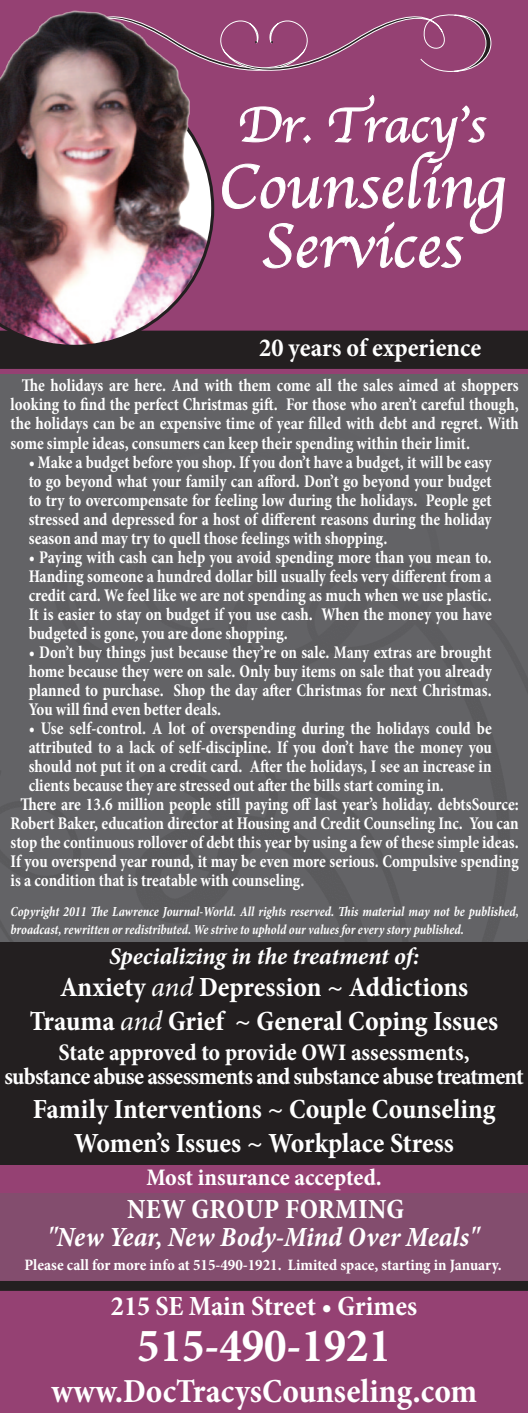
<style>
.page{position:relative;width:528px;height:1413px;background:#fff}
.page>*{position:absolute;margin:0;border:0;box-sizing:border-box;transform-origin:0 0}
.t1{font:63.8px/59.4px "Apple Chancery";color:#fff;text-align:center}
.t2{font:51.2px "Apple Chancery";color:#fff}
.t3{font:700 condensed 48px "Minion Pro";color:#fff}
.t4{font:700 condensed 34px "Minion Pro";color:#fff}
.t5{font:700 condensed 28px/34px "Minion Pro";letter-spacing:-.005em;color:#fff;text-align:center}
.t6{font:italic 700 condensed 28px "Minion Pro";color:#fff}
.t7{font:700 condensed 26px "Minion Pro";color:#fff}
.t8{font:700 condensed 24px/24px "Minion Pro";letter-spacing:-.015em;color:#fff;text-align:center}
.t9{font:italic 700 24px "Minion Pro";letter-spacing:-.005em;color:#fff}
.t10{font:700 condensed 18px/19px "Minion Pro";color:#fff;text-align:justify;scale:.9 1}
.t11{font:700 condensed 16px "Minion Pro";color:#fff}
.t12{font:italic 700 condensed 14px/18px "Minion Pro";letter-spacing:-.005em;color:#fff;scale:.9 1}
.s1{font-weight:400;font-style:italic;font-stretch:normal}
</style>
<div class="page">
<div style="left:0;top:350px;width:527px;height:936px;background:#636366"></div>
<div style="left:0;top:0;width:527px;height:374px;background:#954173"></div>
<div style="left:1px;top:332px;width:525px;height:36px;background:#231f20"></div>
<div style="left:0;top:331px;width:527px;height:38px;border:2px solid #231f20"></div>
<svg style="left:202px;top:14px;width:289px;height:58px"></svg>
<svg style="left:222px;top:95px;width:283px;height:174px"></svg>
<div style="left:1px;top:1177px;width:526px;height:236px;background:#954173"></div>
<div style="left:0;top:1193px;width:527px;height:89px;background:#834d6e"></div>
<svg style="left:0;top:1281px;width:527px;height:10px;background:#241f21"></svg>
<div style="left:0;top:942px;width:527px;height:223px;background:#231f20"></div>
<div style="left:0;top:1165px;width:527px;height:28px;background:#954173"></div>
<img style="left:0;top:68px;width:214px;height:280px">
<img style="left:0;top:10px;width:202px;height:214px">
<h2 class="t2" style="left:237px;top:84px;width:250px">Dr. Tracy’s</h2>
<h1 class="t1" style="left:218px;top:157px;width:288px">Counseling<br>Services</h1>
<h3 class="t7" style="left:259px;top:330px;width:223px">20 years of experience</h3>
<p class="t10" style="left:11px;top:376px;width:565px;text-indent:11px">The holidays are here. And with them come all the sales aimed at shoppers looking to find the perfect Christmas gift. For those who aren’t careful though, the holidays can be an expensive time of year filled with debt and regret. With some simple ideas, consumers can keep their spending within their limit.</p>
<p class="t10" style="left:29px;top:452px;width:515px">• Make a budget before you shop. If you don’t have a budget, it will be easy to go beyond what your family can afford. Don’t go beyond your budget to try to overcompensate for feeling low during the holidays. People get stressed and depressed for a host of different reasons during the holiday season and may try to quell those feelings with shopping.</p>
<p class="t10" style="left:29px;top:547px;width:515px">• Paying with cash can help you avoid spending more than you mean to.<br>Handing someone a hundred dollar bill usually feels very different from a credit card. We feel like we are not spending as much when we use plastic.<br>It is easier to stay on budget if you use cash. When the money you have budgeted is gone, you are done shopping.</p>
<p class="t10" style="left:29px;top:642px;width:515px">• Don’t buy things just because they’re on sale. Many extras are brought home because they were on sale. Only buy items on sale that you already planned to purchase. Shop the day after Christmas for next Christmas.<br>You will find even better deals.</p>
<p class="t10" style="left:29px;top:718px;width:515px">• Use self-control. A lot of overspending during the holidays could be</p>
<p class="t10" style="left:29px;top:737px;width:515px">attributed to a lack of self-discipline. If you don’t have the money you</p>
<p class="t10" style="left:29px;top:756px;width:515px">should not put it on a credit card. After the holidays, I see an increase in</p>
<p class="t10" style="left:29px;top:775px;width:462px">clients because they are stressed out after the bills start coming in.</p>
<p class="t10" style="left:20px;top:794px;width:554px">There are 13.6 million people still paying off last year’s holiday. debtsSource:</p>
<p class="t10" style="left:11px;top:813px;width:565px">Robert Baker, education director at Housing and Credit Counseling Inc. You can</p>
<p class="t10" style="left:11px;top:832px;width:565px">stop the continuous rollover of debt this year by using a few of these simple ideas.</p>
<p class="t10" style="left:11px;top:851px;width:565px">If you overspend year round, it may be even more serious. Compulsive spending</p>
<p class="t10" style="left:11px;top:870px;width:327px">is a condition that is treatable with counseling.</p>
<p class="t12" style="left:11px;top:902px;width:565px">Copyright 2011 The Lawrence Journal-World. All rights reserved. This material may not be published, broadcast, rewritten or redistributed. We strive to uphold our values for every story published.</p>
<h3 class="t9" style="left:109px;top:939px;width:311px">Specializing in the treatment of:</h3>
<h3 class="t5" style="left:30px;top:969px;width:469px">Anxiety <span class="s1">and</span> Depression ~ Addictions<br>Trauma <span class="s1">and</span> Grief ~ General Coping Issues</h3>
<h3 class="t8" style="left:4px;top:1040px;width:520px">State approved to provide OWI assessments,<br>substance abuse assessments and substance abuse treatment</h3>
<h3 class="t5" style="left:33px;top:1091px;width:464px">Family Interventions ~ Couple Counseling<br>Women’s Issues ~ Workplace Stress</h3>
<h3 class="t8" style="left:146px;top:1165px;width:237px">Most insurance accepted.</h3>
<h3 class="t5" style="left:127px;top:1192px;width:101px">New Group</h3>
<h3 class="t5" style="left:285px;top:1192px;width:33px">Forming</h3>
<h3 class="t6" style="left:47px;top:1218px;width:433px">"New Year, New Body-Mind Over Meals"</h3>
<p class="t11" style="left:24px;top:1254px;width:478px">Please call for more info at 515-490-1921. Limited space, starting in January.</p>
<h3 class="t5" style="left:111px;top:1288px;width:307px">215 SE Main Street • Grimes</h3>
<h3 class="t3" style="left:137px;top:1312px;width:255px">515-490-1921</h3>
<h3 class="t4" style="left:51px;top:1367px;width:427px">www.DocTracysCounseling.com</h3>
</div>
